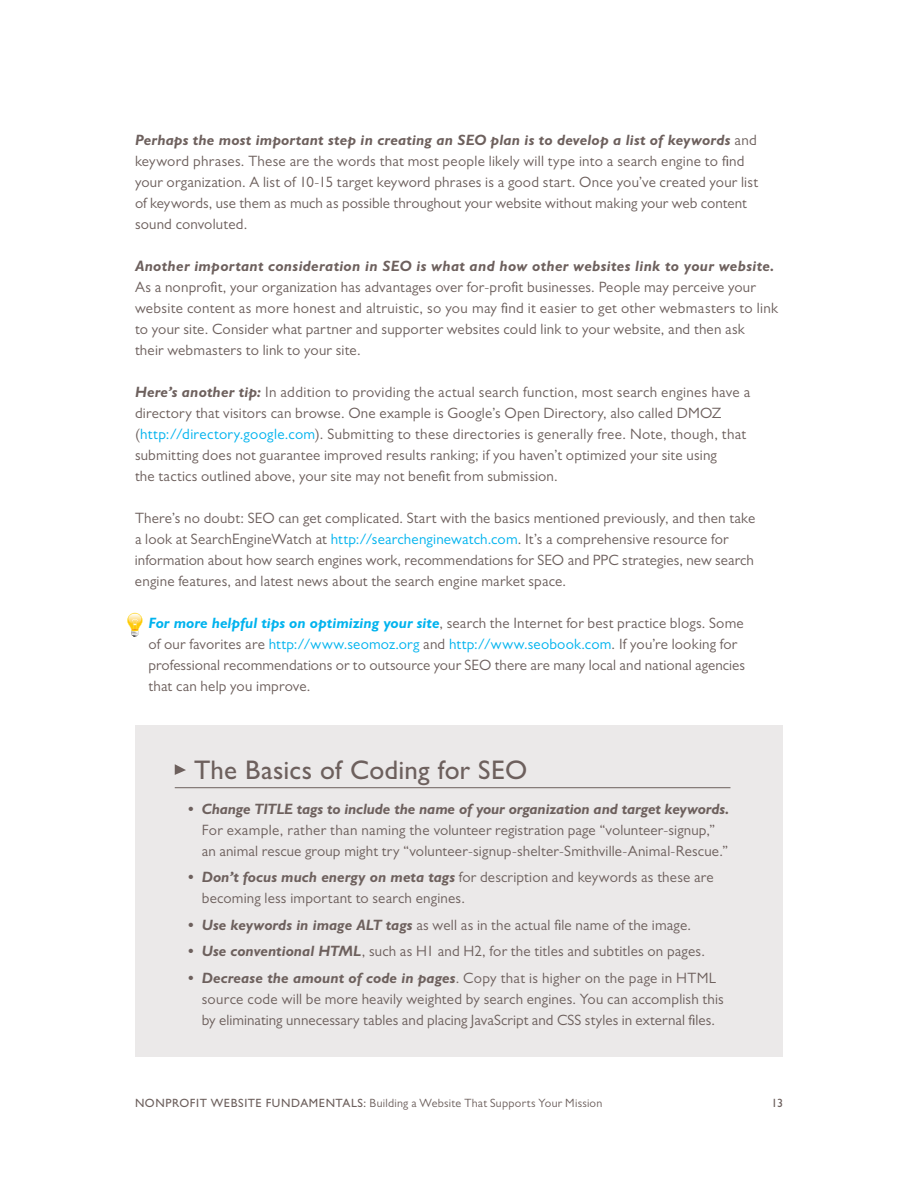
<style>
.page{position:relative;width:918px;height:1188px;background:#fff}
.page>*{position:absolute;margin:0;border:0;box-sizing:border-box;transform-origin:0 0}
.Body_Copy{font:500 27px "Gill Sans MT Pro";letter-spacing:.005em;color:#6d605d}
.Body_Copy-2{font:15px/21px "Gill Sans MT Pro";letter-spacing:.01em;color:#6d605d}
.Bulleted_Copy{font:15px/21px "Gill Sans MT Pro";letter-spacing:.01em;color:#6d605d}
.t1{font:12px "Gill Sans MT Pro";letter-spacing:.02em;color:#6d605d}
.t2{font:500 12px "Gill Sans MT Pro";color:#6d605d}
.s1{font-weight:700;font-style:italic}
.s2{color:#00b3ee}
.s3{font-weight:700;font-style:italic;color:#00b3ee}
.s4{font-weight:500}
</style>
<div class="page">
<div style="left:135px;top:725px;width:648px;height:332px;background:#ebe9e9"></div>
<hr style="left:175px;top:787px;width:555px;height:1px;background:#6d605d">
<svg style="left:175px;top:764px;width:11px;height:11px"></svg>
<svg style="left:127px;top:613px;width:16px;height:24px"></svg>
<p class="Body_Copy-2" style="left:135px;top:130px;width:625px"><span class="s1">Perhaps the most important step in creating an SEO plan is to develop a list of keywords</span> and keyword phrases. These are the words that most people likely will type into a search engine to find your organization. A list of 10-15 target keyword phrases is a good start. Once you’ve created your list of keywords, use them as much as possible throughout your website without making your web content sound convoluted.</p>
<p class="Body_Copy-2" style="left:135px;top:256px;width:645px"><span class="s1">Another important consideration in SEO is what and how other websites link to your website.<br></span>As a nonprofit, your organization has advantages over for-profit businesses. People may perceive your website content as more honest and altruistic, so you may find it easier to get other webmasters to link to your site. Consider what partner and supporter websites could link to your website, and then ask<br>their webmasters to link to your site.</p>
<p class="Body_Copy-2" style="left:135px;top:382px;width:617px"><span class="s1">Here’s another tip:</span> In addition to providing the actual search function, most search engines have a directory that visitors can browse. One example is Google’s Open Directory, also called DMOZ (<span class="s2">http://directory.google.com</span>). Submitting to these directories is generally free. Note, though, that submitting does not guarantee improved results ranking; if you haven’t optimized your site using<br>the tactics outlined above, your site may not benefit from submission.</p>
<p class="Body_Copy-2" style="left:135px;top:508px;width:622px">There’s no doubt: SEO can get complicated. Start with the basics mentioned previously, and then take a look at SearchEngineWatch at <span class="s2">http://searchenginewatch.com</span>. It’s a comprehensive resource for information about how search engines work, recommendations for SEO and PPC strategies, new search engine features, and latest news about the search engine market space.</p>
<p class="Body_Copy-2" style="left:148px;top:613px;width:598px"><span class="s3">For more helpful tips on optimizing your site</span>, search the Internet for best practice blogs. Some of our favorites are <span class="s2">http://www.seomoz.org</span> and <span class="s2">http://www.seobook.com</span>. If you’re looking for professional recommendations or to outsource your SEO there are many local and national agencies that can help you improve.</p>
<p class="Body_Copy" style="left:194px;top:754px;width:335px">The Basics of Coding for SEO</p>
<p class="Bulleted_Copy" style="left:202px;top:798px;width:529px;text-indent:-14px"><span class="s1">• Change TITLE tags to include the name of your organization and target keywords.<br></span>For example, rather than naming the volunteer registration page “volunteer-signup,” an animal rescue group might try “volunteer-signup-shelter-Smithville-Animal-Rescue.”</p>
<p class="Bulleted_Copy" style="left:202px;top:867px;width:513px;text-indent:-14px"><span class="s1">• Don’t focus much energy on meta tags</span> for description and keywords as these are becoming less important to search engines.</p>
<p class="Bulleted_Copy" style="left:188px;top:914px;width:504px"><span class="s1">• Use keywords in image ALT tags</span> as well as in the actual file name of the image.</p>
<p class="Bulleted_Copy" style="left:188px;top:940px;width:518px"><span class="s1">• Use conventional HTML</span>, such as H1 and H2, for the titles and subtitles on pages.</p>
<p class="Bulleted_Copy" style="left:202px;top:967px;width:524px;text-indent:-13px"><span class="s1">• Decrease the amount of code in pages</span>. Copy that is higher on the page in HTML source code will be more heavily weighted by search engines. You can accomplish this by eliminating unnecessary tables and placing JavaScript and CSS styles in external files.</p>
<p class="t1" style="left:135px;top:1096px;width:469px"><span class="s4">NONPROFIT WEBSITE FUNDAMENTALS:</span> Building a Website That Supports Your Mission</p>
<p class="t2" style="left:772px;top:1096px;width:13px">13</p>
</div>
